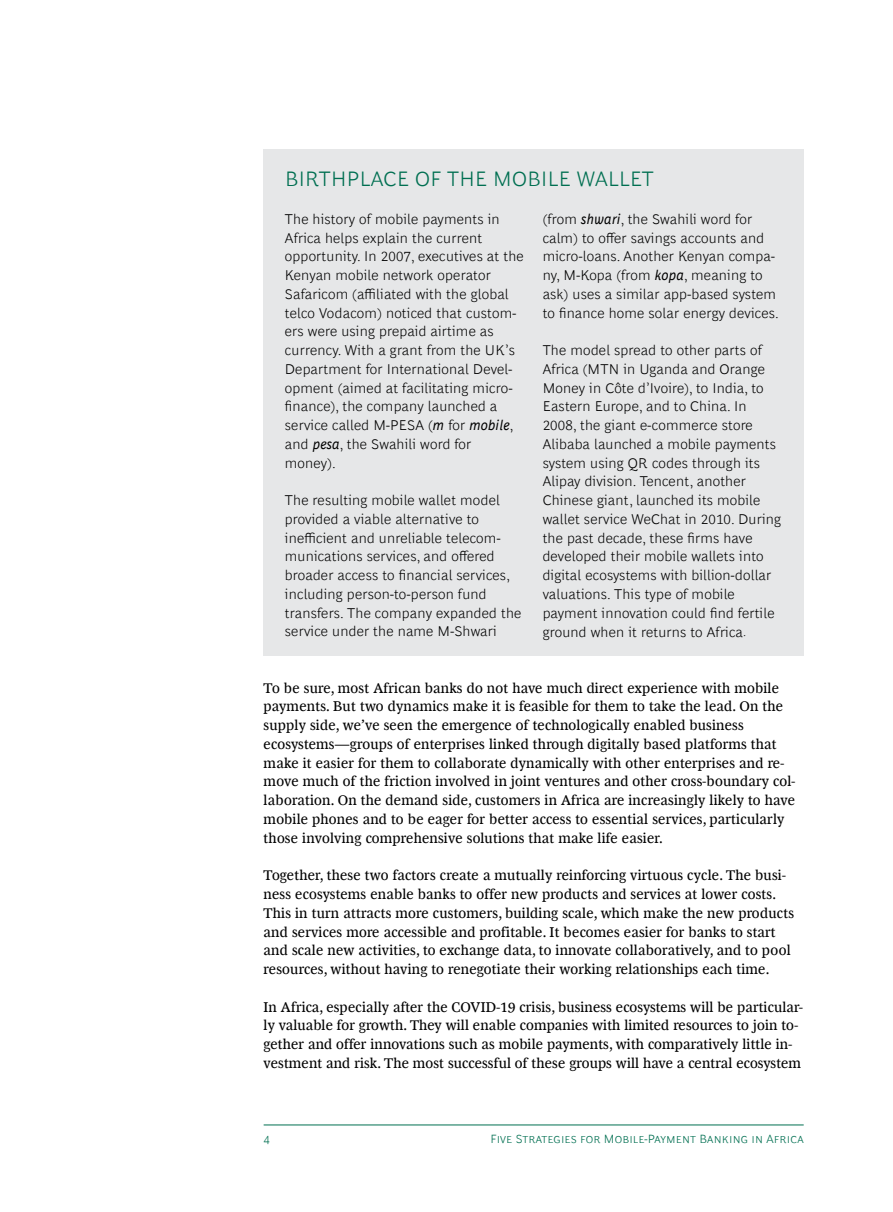
<style>
.page{position:relative;width:893px;height:1212px;background:#fff}
.page>*{position:absolute;margin:0;border:0;box-sizing:border-box;transform-origin:0 0}
.t1{font:300 21px "Henderson BCG Sans";letter-spacing:.015em;color:#006f51}
.t2{font:14.25px/18.8px "Henderson BCG Serif";letter-spacing:.015em;color:#000}
.t3{font:300 14.25px/18.8px "Henderson BCG Sans";letter-spacing:.015em;color:#000}
.t4{font:300 12px "Henderson BCG Sans";letter-spacing:.01em;color:#006f51}
.s1{font-weight:400;font-style:italic}
.s2{font-size:12px}
</style>
<div class="page">
<hr style="left:264px;top:1125px;width:540px;height:1px;background:#006f51">
<div style="left:264px;top:149px;width:540px;height:506px;background:#e6e7e8"></div>
<h1 class="t1" style="left:285px;top:163px;width:370px">BIRTHPLACE OF THE MOBILE WALLET</h1>
<p class="t3" style="left:285px;top:208px;width:240px">The history of mobile payments in Africa helps explain the current opportunity. In 2007, executives at the Kenyan mobile network operator Safaricom (affiliated with the global telco Vodacom) noticed that custom&shy;ers were using prepaid airtime as currency. With a grant from the UK’s Department for International Devel&shy;opment (aimed at facilitating micro&shy;finance), the company launched a service called M-PESA (<span class="s1">m</span> for <span class="s1">mobile</span>, and <span class="s1">pesa</span>, the Swahili word for money).</p>
<p class="t3" style="left:285px;top:490px;width:238px">The resulting mobile wallet model provided a viable alternative to inefficient and unreliable telecom&shy;munications services, and offered broader access to financial services, including person-to-person fund transfers. The company expanded the service under the name M-Shwari</p>
<p class="t3" style="left:543px;top:208px;width:238px">(from <span class="s1">shwari</span>, the Swahili word for calm) to offer savings accounts and micro-loans. Another Kenyan compa&shy;ny, M-Kopa (from <span class="s1">kopa</span>, meaning to ask) uses a similar app-based system to finance home solar energy devices.</p>
<p class="t3" style="left:543px;top:340px;width:240px">The model spread to other parts of Africa (MTN in Uganda and Orange Money in Côte d’Ivoire), to India, to Eastern Europe, and to China. In 2008, the giant e-commerce store Alibaba launched a mobile payments system using QR codes through its Alipay division. Tencent, another Chinese giant, launched its mobile wallet service WeChat in 2010. During the past decade, these firms have developed their mobile wallets into digital ecosystems with billion-dollar valuations. This type of mobile payment innovation could find fertile ground when it returns to Africa<span class="s2">.</span></p>
<p class="t2" style="left:264px;top:677px;width:533px">To be sure, most African banks do not have much direct experience with mobile payments. But two dynamics make it is feasible for them to take the lead. On the supply side, we’ve seen the emergence of technologically enabled business ecosystems—groups of enterprises linked through digitally based platforms that make it easier for them to collaborate dynamically with other enterprises and re&shy;move much of the friction involved in joint ventures and other cross-boundary col&shy;laboration. On the demand side, customers in Africa are increasingly likely to have mobile phones and to be eager for better access to essential services, particularly those involving comprehensive solutions that make life easier.</p>
<p class="t2" style="left:264px;top:865px;width:532px">Together, these two factors create a mutually reinforcing virtuous cycle. The busi&shy;ness ecosystems enable banks to offer new products and services at lower costs.<br>This in turn attracts more customers, building scale, which make the new products and services more accessible and profitable. It becomes easier for banks to start and scale new activities, to exchange data, to innovate collaboratively, and to pool resources, without having to renegotiate their working relationships each time.</p>
<p class="t2" style="left:264px;top:996px;width:541px">In Africa, especially after the COVID-19 crisis, business ecosystems will be particular&shy;ly valuable for growth. They will enable companies with limited resources to join to&shy;gether and offer innovations such as mobile payments, with comparatively little in&shy;vestment and risk. The most successful of these groups will have a central ecosystem</p>
<p class="t4" style="left:264px;top:1129px;width:8px">4</p>
<p class="t4" style="left:490px;top:1129px;width:315px">Five Strategies for Mobile-Payment Banking in Africa</p>
</div>
